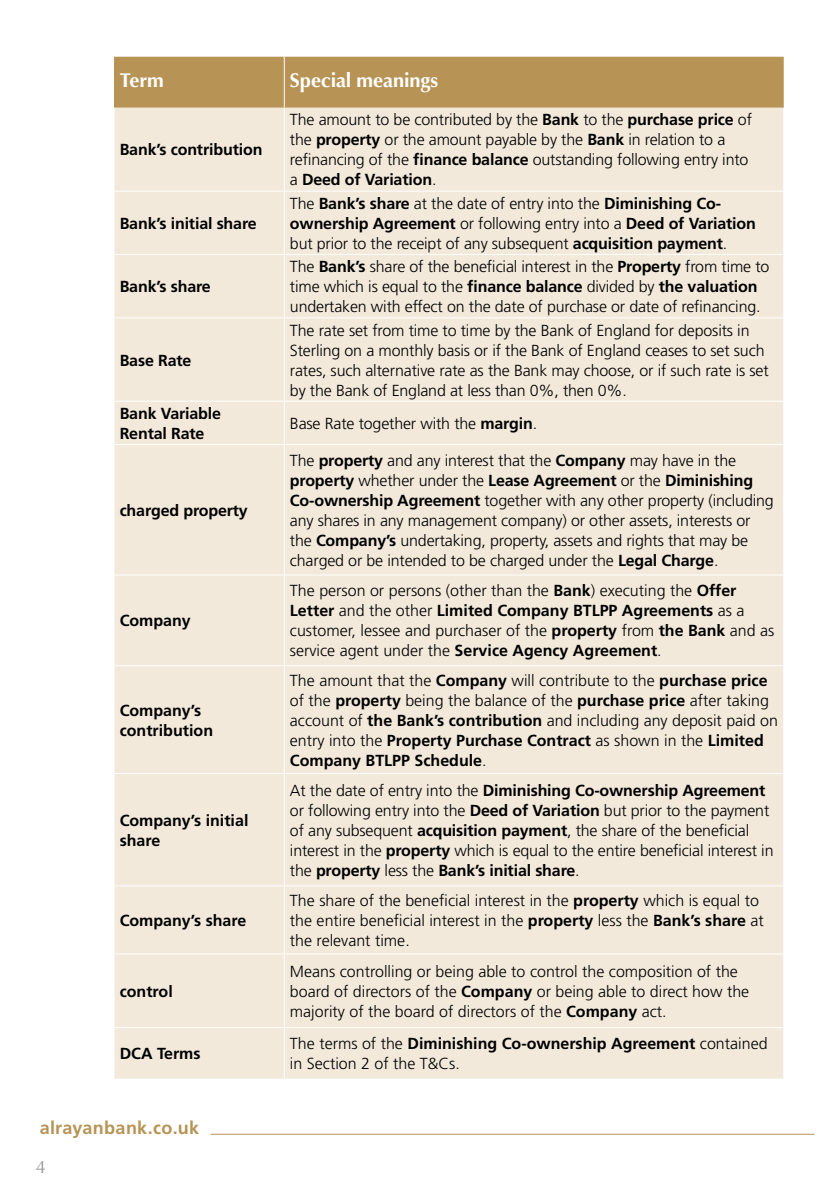
<style>
.page{position:relative;width:840px;height:1191px;background:#fff}
.page>*{position:absolute;margin:0;border:0;box-sizing:border-box;transform-origin:0 0}
.t1{font:700 20px "Optima";letter-spacing:-.005em;color:#fff}
.t2{font:700 18px "Frutiger";letter-spacing:.015em;color:#b79455}
.t3{font:18px "Optima";color:#989999}
.t4{font:300 16px/20px "Frutiger";letter-spacing:-.01em;color:#000}
.t5{font:700 16px/20px "Frutiger";letter-spacing:-.01em;color:#000}
.s1{font-weight:700}
</style>
<div class="page">
<hr style="left:210px;top:1133px;width:604px;height:1px;background:#b79455">
<div style="left:114px;top:57px;width:669px;height:51px;background:#b79455"></div>
<div style="left:114px;top:108px;width:668px;height:970px;background:#f2e9db"></div>
<hr style="left:283px;top:57px;width:1px;height:50px;background:#fff">
<hr style="left:113px;top:191px;width:171px;height:1px;background:#fff">
<hr style="left:113px;top:254px;width:171px;height:1px;background:#fff">
<hr style="left:113px;top:317px;width:171px;height:1px;background:#fff">
<hr style="left:113px;top:401px;width:171px;height:1px;background:#fff">
<hr style="left:283px;top:108px;width:1px;height:83px;background:#fff">
<hr style="left:283px;top:192px;width:1px;height:62px;background:#fff">
<hr style="left:283px;top:255px;width:1px;height:62px;background:#fff">
<hr style="left:283px;top:318px;width:1px;height:83px;background:#fff">
<hr style="left:283px;top:402px;width:1px;height:42px;background:#fff">
<hr style="left:284px;top:191px;width:499px;height:1px;background:#fff">
<hr style="left:284px;top:254px;width:499px;height:1px;background:#fff">
<hr style="left:284px;top:317px;width:499px;height:1px;background:#fff">
<hr style="left:284px;top:401px;width:499px;height:1px;background:#fff">
<hr style="left:113px;top:444px;width:171px;height:1px;background:#fff">
<hr style="left:113px;top:574px;width:171px;height:1px;background:#fff">
<hr style="left:113px;top:665px;width:171px;height:1px;background:#fff">
<hr style="left:113px;top:773px;width:171px;height:1px;background:#fff">
<hr style="left:113px;top:885px;width:171px;height:1px;background:#fff">
<hr style="left:113px;top:953px;width:171px;height:1px;background:#fff">
<hr style="left:113px;top:1027px;width:171px;height:1px;background:#fff">
<hr style="left:283px;top:445px;width:1px;height:129px;background:#fff">
<hr style="left:283px;top:575px;width:1px;height:90px;background:#fff">
<hr style="left:283px;top:666px;width:1px;height:107px;background:#fff">
<hr style="left:283px;top:774px;width:1px;height:111px;background:#fff">
<hr style="left:283px;top:886px;width:1px;height:67px;background:#fff">
<hr style="left:283px;top:954px;width:1px;height:73px;background:#fff">
<hr style="left:283px;top:1028px;width:1px;height:50px;background:#fff">
<hr style="left:284px;top:444px;width:499px;height:1px;background:#fff">
<hr style="left:284px;top:574px;width:499px;height:1px;background:#fff">
<hr style="left:284px;top:665px;width:499px;height:1px;background:#fff">
<hr style="left:284px;top:773px;width:499px;height:1px;background:#fff">
<hr style="left:284px;top:885px;width:499px;height:1px;background:#fff">
<hr style="left:284px;top:953px;width:499px;height:1px;background:#fff">
<hr style="left:284px;top:1027px;width:499px;height:1px;background:#fff">
<p class="t1" style="left:120px;top:69px;width:45px">Term</p>
<p class="t1" style="left:290px;top:69px;width:150px">Special meanings</p>
<p class="t5" style="left:120px;top:140px;width:144px">Bank’s contribution</p>
<p class="t5" style="left:120px;top:213px;width:138px">Bank’s initial share</p>
<p class="t5" style="left:120px;top:277px;width:93px">Bank’s share</p>
<p class="t5" style="left:120px;top:350px;width:73px">Base Rate</p>
<p class="t4" style="left:290px;top:110px;width:463px">The amount to be contributed by the <span class="s1">Bank</span> to the <span class="s1">purchase price</span> of the <span class="s1">property</span> or the amount payable by the <span class="s1">Bank</span> in relation to a refinancing of the <span class="s1">finance balance</span> outstanding following entry into a <span class="s1">Deed of Variation</span>.</p>
<p class="t4" style="left:290px;top:193px;width:467px">The <span class="s1">Bank’s share</span> at the date of entry into the <span class="s1">Diminishing Co&shy;ownership Agreement</span> or following entry into a <span class="s1">Deed of Variation </span>but prior to the receipt of any subsequent <span class="s1">acquisition payment</span>.</p>
<p class="t4" style="left:290px;top:257px;width:480px">The <span class="s1">Bank’s</span> share of the beneficial interest in the <span class="s1">Property</span> from time to time which is equal to the <span class="s1">finance balance</span> divided by <span class="s1">the valuation </span>undertaken with effect on the date of purchase or date of refinancing.</p>
<p class="t4" style="left:290px;top:320px;width:480px">The rate set from time to time by the Bank of England for deposits in Sterling on a monthly basis or if the Bank of England ceases to set such rates, such alternative rate as the Bank may choose, or if such rate is set by the Bank of England at less than 0%, then 0%.</p>
<p class="t5" style="left:120px;top:403px;width:103px">Bank Variable<br>Rental Rate</p>
<p class="t4" style="left:290px;top:413px;width:249px">Base Rate together with the <span class="s1">margin</span>.</p>
<p class="t5" style="left:120px;top:500px;width:130px">charged property</p>
<p class="t5" style="left:120px;top:611px;width:73px">Company</p>
<p class="t5" style="left:120px;top:700px;width:95px">Company’s contribution</p>
<p class="t5" style="left:120px;top:810px;width:130px">Company’s initial share</p>
<p class="t5" style="left:120px;top:910px;width:128px">Company’s share</p>
<p class="t5" style="left:120px;top:981px;width:55px">control</p>
<p class="t4" style="left:290px;top:450px;width:485px">The <span class="s1">property</span> and any interest that the <span class="s1">Company</span> may have in the <span class="s1">property</span> whether under the <span class="s1">Lease Agreement</span> or the <span class="s1">Diminishing Co-ownership Agreement</span> together with any other property (including any shares in any management company) or other assets, interests or the <span class="s1">Company’s</span> undertaking, property, assets and rights that may be charged or be intended to be charged under the <span class="s1">Legal Charge</span>.</p>
<p class="t4" style="left:290px;top:581px;width:485px">The person or persons (other than the <span class="s1">Bank</span>) executing the <span class="s1">Offer Letter</span> and the other <span class="s1">Limited Company BTLPP Agreements</span> as a customer, lessee and purchaser of the <span class="s1">property</span> from <span class="s1">the Bank</span> and as service agent under the <span class="s1">Service Agency Agreement</span>.</p>
<p class="t4" style="left:290px;top:670px;width:489px">The amount that the <span class="s1">Company</span> will contribute to the <span class="s1">purchase price </span>of the <span class="s1">property</span> being the balance of the <span class="s1">purchase price</span> after taking account of <span class="s1">the Bank’s contribution</span> and including any deposit paid on entry into the <span class="s1">Property Purchase Contract</span> as shown in the <span class="s1">Limited Company BTLPP Schedule</span>.</p>
<p class="t4" style="left:290px;top:780px;width:485px">At the date of entry into the <span class="s1">Diminishing Co-ownership Agreement </span>or following entry into the <span class="s1">Deed of Variation</span> but prior to the payment of any subsequent <span class="s1">acquisition payment</span>, the share of the beneficial interest in the <span class="s1">property</span> which is equal to the entire beneficial interest in the <span class="s1">property</span> less the <span class="s1">Bank’s initial share</span>.</p>
<p class="t4" style="left:290px;top:890px;width:475px">The share of the beneficial interest in the <span class="s1">property</span> which is equal to the entire beneficial interest in the <span class="s1">property</span> less the <span class="s1">Bank’s share</span> at the relevant time.</p>
<p class="t4" style="left:290px;top:961px;width:460px">Means controlling or being able to control the composition of the board of directors of the <span class="s1">Company</span> or being able to direct how the majority of the board of directors of the <span class="s1">Company</span> act.</p>
<p class="t5" style="left:120px;top:1043px;width:82px">DCA Terms</p>
<p class="t4" style="left:290px;top:1034px;width:479px">The terms of the <span class="s1">Diminishing Co-ownership Agreement</span> contained in Section 2 of the T&amp;Cs.</p>
<p class="t2" style="left:40px;top:1117px;width:161px">alrayanbank.co.uk</p>
<p class="t3" style="left:36px;top:1156px;width:12px">4</p>
</div>
